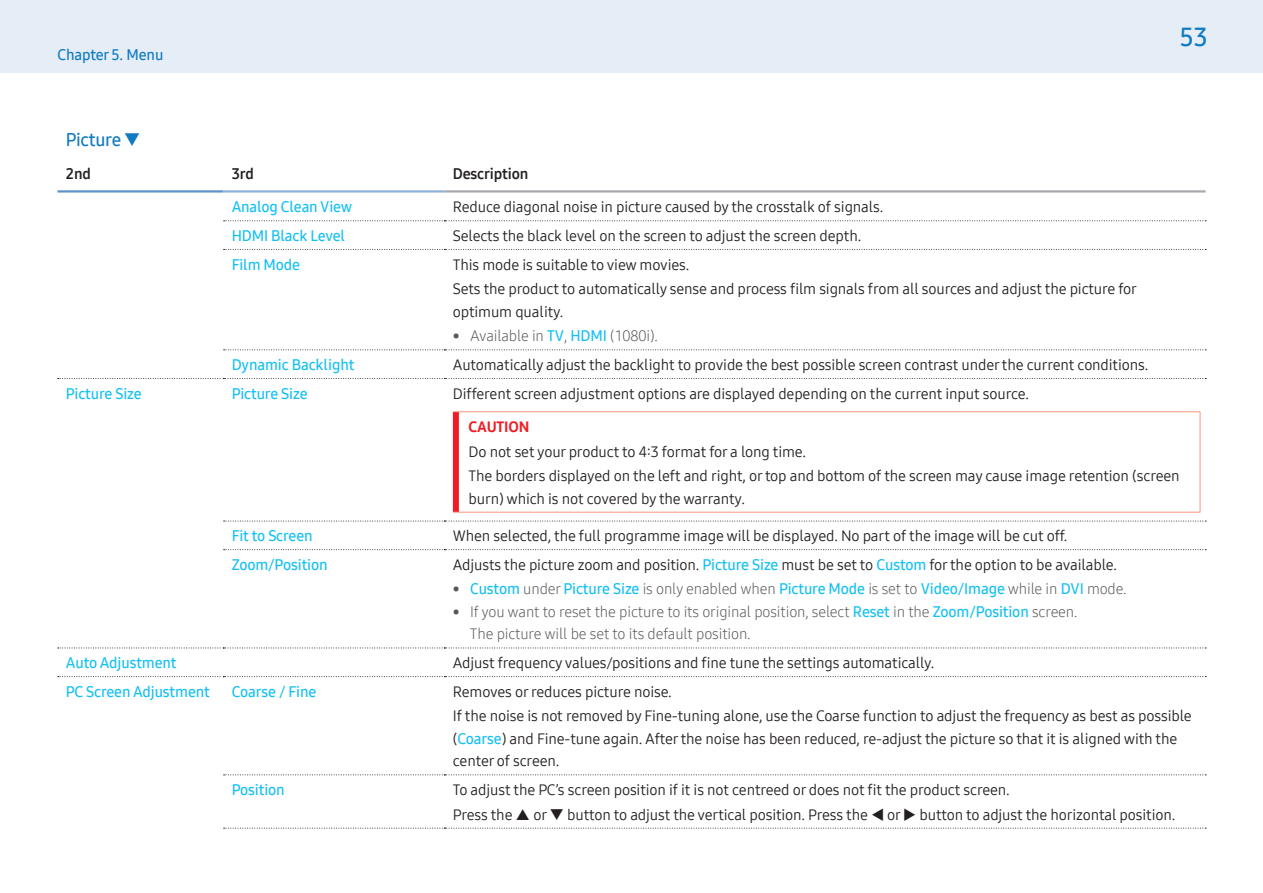
<style>
.page{position:relative;width:1263px;height:893px;background:#fff}
.page>*{position:absolute;margin:0;border:0;box-sizing:border-box;transform-origin:0 0}
.t1{font:25.5px "Samsung One UI 600";color:#107bc1}
.t2{font:18px "Samsung One UI 600";letter-spacing:-.015em;color:#107bc1}
.t3{font:15px/24.6px "Samsung One UI 400";letter-spacing:-.01em;color:#231f20}
.t4{font:15px/22.5px "Samsung One UI 300";letter-spacing:-.01em;color:#57585a}
.t5{font:15px "Samsung One UI 600";letter-spacing:-.01em;color:#15c0f2}
.t6{font:15px "Samsung One UI 700";letter-spacing:-.01em;color:#231f20}
.t7{font:15px "Samsung One UI 600";letter-spacing:-.01em;color:#107bc1}
.t8{font:15px "Samsung One UI 800";letter-spacing:-.01em;color:#ee1d23}
.s1{font-family:"Samsung One UI 600";color:#15c0f2}
</style>
<div class="page">
<div style="left:0;top:0;width:1263px;height:72px;background:#e5edf7"></div>
<hr style="left:444px;top:190px;width:761px;height:3px;background:#a8a9ad">
<svg style="left:224px;top:220px;width:982px;height:1px"></svg>
<svg style="left:224px;top:249px;width:982px;height:1px"></svg>
<svg style="left:224px;top:349px;width:982px;height:1px"></svg>
<svg style="left:224px;top:521px;width:982px;height:1px"></svg>
<svg style="left:224px;top:549px;width:982px;height:1px"></svg>
<svg style="left:58px;top:648px;width:1148px;height:1px"></svg>
<svg style="left:224px;top:774px;width:982px;height:1px"></svg>
<svg style="left:224px;top:828px;width:982px;height:1px"></svg>
<hr style="left:57px;top:190px;width:166px;height:3px;background:#5e92cd">
<hr style="left:223px;top:190px;width:221px;height:3px;background:#8fb0db">
<svg style="left:58px;top:378px;width:1148px;height:1px"></svg>
<svg style="left:58px;top:676px;width:1148px;height:1px"></svg>
<hr style="left:453px;top:411px;width:747px;height:1px;background:#f6977a">
<hr style="left:1200px;top:412px;width:1px;height:100px;background:#f6977a">
<hr style="left:453px;top:512px;width:747px;height:1px;background:#f6977a">
<div style="left:453px;top:412px;width:6px;height:100px;background:#ee1d23"></div>
<p class="t7" style="left:57px;top:44px;width:108px">Chapter 5. Menu</p>
<h1 class="t1" style="left:1180px;top:20px;width:29px">53</h1>
<p class="t2" style="left:66px;top:127px;width:76px">Picture ▼</p>
<p class="t6" style="left:66px;top:163px;width:27px">2nd</p>
<p class="t6" style="left:232px;top:163px;width:24px">3rd</p>
<p class="t6" style="left:453px;top:163px;width:77px">Description</p>
<p class="t5" style="left:232px;top:197px;width:122px">Analog Clean View</p>
<p class="t3" style="left:453px;top:195px;width:432px">Reduce diagonal noise in picture caused by the crosstalk of signals.</p>
<p class="t5" style="left:232px;top:226px;width:115px">HDMI Black Level</p>
<p class="t3" style="left:453px;top:223px;width:410px">Selects the black level on the screen to adjust the screen depth.</p>
<p class="t5" style="left:232px;top:254px;width:70px">Film Mode</p>
<p class="t3" style="left:453px;top:252px;width:686px">This mode is suitable to view movies.<br>Sets the product to automatically sense and process film signals from all sources and adjust the picture for</p>
<p class="t3" style="left:453px;top:299px;width:112px">optimum quality.</p>
<p class="t4" style="left:453px;top:325px;width:206px">• Available in <span class="s1">TV</span>, <span class="s1">HDMI</span> (1080i).</p>
<p class="t5" style="left:232px;top:355px;width:124px">Dynamic Backlight</p>
<p class="t3" style="left:453px;top:352px;width:697px">Automatically adjust the backlight to provide the best possible screen contrast under the current conditions.</p>
<p class="t5" style="left:66px;top:383px;width:77px">Picture Size</p>
<p class="t5" style="left:232px;top:383px;width:77px">Picture Size</p>
<p class="t3" style="left:453px;top:381px;width:578px">Different screen adjustment options are displayed depending on the current input source.</p>
<p class="t8" style="left:469px;top:417px;width:62px">CAUTION</p>
<p class="t3" style="left:469px;top:439px;width:712px">Do not set your product to 4:3 format for a long time.<br>The borders displayed on the left and right, or top and bottom of the screen may cause image retention (screen</p>
<p class="t3" style="left:469px;top:486px;width:278px">burn) which is not covered by the warranty.</p>
<p class="t5" style="left:232px;top:526px;width:82px">Fit to Screen</p>
<p class="t3" style="left:453px;top:523px;width:616px">When selected, the full programme image will be displayed. No part of the image will be cut off.</p>
<p class="t5" style="left:232px;top:554px;width:97px">Zoom/Position</p>
<p class="t3" style="left:453px;top:552px;width:666px">Adjusts the picture zoom and position. <span class="s1">Picture Size</span> must be set to <span class="s1">Custom</span> for the option to be available.</p>
<p class="t4" style="left:453px;top:578px;width:675px">• <span class="s1">Custom</span> under <span class="s1">Picture Size</span> is only enabled when <span class="s1">Picture Mode</span> is set to <span class="s1">Video/Image</span> while in <span class="s1">DVI</span> mode.</p>
<p class="t4" style="left:470px;top:600px;width:609px;text-indent:-17px">• If you want to reset the picture to its original position, select <span class="s1">Reset</span> in the <span class="s1">Zoom/Position</span> screen.<br>The picture will be set to its default position.</p>
<p class="t5" style="left:66px;top:653px;width:112px">Auto Adjustment</p>
<p class="t3" style="left:453px;top:650px;width:483px">Adjust frequency values/positions and fine tune the settings automatically.</p>
<p class="t5" style="left:66px;top:681px;width:145px">PC Screen Adjustment</p>
<p class="t5" style="left:232px;top:681px;width:86px">Coarse / Fine</p>
<p class="t3" style="left:453px;top:679px;width:740px">Removes or reduces picture noise.<br>If the noise is not removed by Fine-tuning alone, use the Coarse function to adjust the frequency as best as possible</p>
<p class="t3" style="left:453px;top:727px;width:726px;line-height:22.5px">(<span class="s1">Coarse</span>) and Fine-tune again. After the noise has been reduced, re-adjust the picture so that it is aligned with the center of screen.</p>
<p class="t5" style="left:232px;top:780px;width:55px">Position</p>
<p class="t3" style="left:453px;top:777px;width:558px">To adjust the PC’s screen position if it is not centreed or does not fit the product screen.<br>Press the</p>
<p class="t3" style="left:533px;top:802px;width:643px">or ❑ button to adjust the vertical position. Press the ▼ or ◆ button to adjust the horizontal position.</p>
</div>
